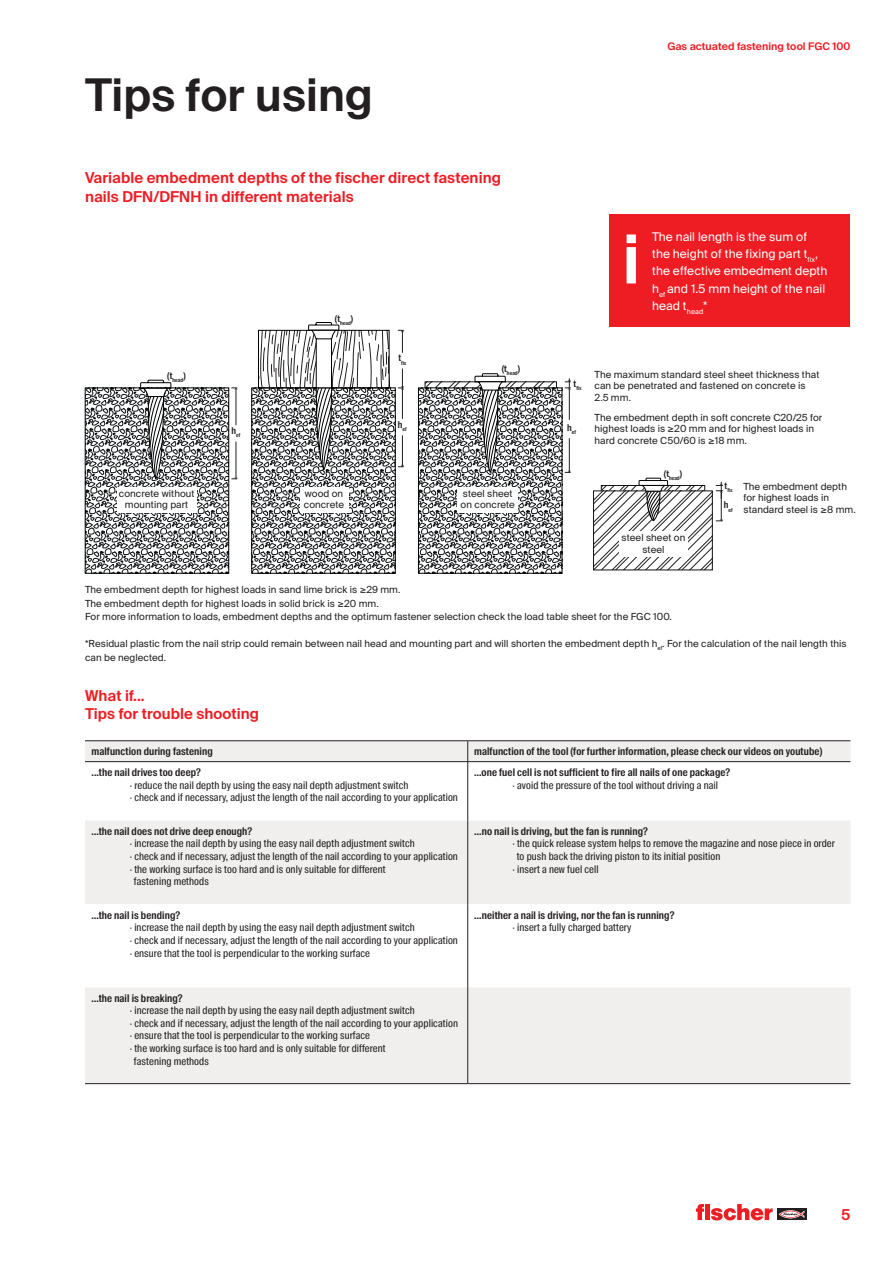
<style>
.page{position:relative;width:893px;height:1263px;background:#fff}
.page>*{position:absolute;margin:0;border:0;box-sizing:border-box;transform-origin:0 0}
.t1{font:600 67.5px "fischerstrong";color:#fff}
.t2{font:600 45px "fischerstrong";letter-spacing:.005em;color:#231f20}
.t3{font:600 15px/18.8px "fischerstrong";letter-spacing:.005em;color:#ee1d23}
.t4{font:12px/17.2px "fischerstrong";letter-spacing:.005em;color:#fff}
.t5{font:10.5px/12.6px "fischerstrong Cond";letter-spacing:.01em;color:#231f20}
.t6{font:600 10.5px "fischerstrong Cond";letter-spacing:.01em;color:#231f20}
.t7{font:600 10.5px "fischerstrong";letter-spacing:.005em;color:#ee1d23}
.t8{font:9.75px/11.7px "fischerstrong";letter-spacing:.005em;color:#231f20}
.t9{font:600 9.45px "fischerstrong Cond";color:#231f20}
.t10{font:600 5.4px "fischerstrong Cond";color:#231f20}
</style>
<div class="page">
<svg style="left:777px;top:1208px;width:29px;height:12px"></svg>
<svg style="left:779px;top:1210px;width:25px;height:8px"></svg>
<svg style="left:696px;top:1204px;width:77px;height:16px"></svg>
<div style="left:85px;top:741px;width:765px;height:342px;background:#f0efed"></div>
<svg style="left:85px;top:762px;width:765px;height:225px"></svg>
<svg style="left:467px;top:741px;width:1px;height:20px"></svg>
<hr style="left:85px;top:761px;width:383px;height:1px;background:#231f20">
<hr style="left:468px;top:761px;width:382px;height:1px;background:#231f20">
<hr style="left:467px;top:762px;width:1px;height:58px;background:#231f20">
<hr style="left:467px;top:820px;width:1px;height:84px;background:#231f20">
<hr style="left:467px;top:904px;width:1px;height:83px;background:#231f20">
<hr style="left:467px;top:987px;width:1px;height:96px;background:#231f20">
<hr style="left:85px;top:740px;width:383px;height:1px;background:#231f20">
<hr style="left:468px;top:740px;width:382px;height:1px;background:#231f20">
<hr style="left:85px;top:1083px;width:383px;height:1px;background:#231f20">
<hr style="left:468px;top:1083px;width:382px;height:1px;background:#231f20">
<svg style="left:85px;top:380px;width:153px;height:193px"></svg>
<svg style="left:252px;top:322px;width:319px;height:251px"></svg>
<svg style="left:593px;top:478px;width:130px;height:93px"></svg>
<div style="left:117px;top:487px;width:80px;height:25px;background:#fff"></div>
<div style="left:300px;top:487px;width:48px;height:25px;background:#fff"></div>
<div style="left:458px;top:487px;width:60px;height:25px;background:#fff"></div>
<div style="left:619px;top:531px;width:68px;height:26px;background:#fff"></div>
<div style="left:609px;top:215px;width:241px;height:112px;background:#ee1d23"></div>
<h2 class="t2" style="left:85px;top:70px;width:289px">Tips for using</h2>
<p class="t7" style="left:667px;top:41px;width:185px">Gas actuated fastening tool FGC 100</p>
<h3 class="t3" style="left:85px;top:168px;width:417px">Variable embedment depths of the fischer direct fastening nails DFN/DFNH in different materials</h3>
<p class="t10" style="left:167px;top:377px;width:20px"><sup>(t</sup>head<sup>)</sup></p>
<p class="t10" style="left:335px;top:320px;width:20px"><sup>(t</sup>head<sup>)</sup></p>
<p class="t10" style="left:398px;top:359px;width:10px"><sup>t</sup>fix</p>
<p class="t10" style="left:502px;top:370px;width:20px"><sup>(t</sup>head<sup>)</sup></p>
<p class="t10" style="left:574px;top:385px;width:10px"><sup>t</sup>fix</p>
<p class="t10" style="left:398px;top:426px;width:10px"><sup>h</sup>ef</p>
<p class="t9" style="left:567px;top:422px;width:6px">h</p>
<p class="t9" style="left:232px;top:425px;width:6px">h</p>
<p class="t10" style="left:572px;top:429px;width:6px">ef</p>
<p class="t10" style="left:236px;top:432px;width:6px">ef</p>
<p class="t8" style="left:119px;top:487px;width:77px;text-align:center">concrete without mounting part</p>
<p class="t8" style="left:304px;top:487px;width:42px">wood on concrete</p>
<p class="t8" style="left:461px;top:487px;width:56px">steel sheet on concrete</p>
<h1 class="t1" style="left:622px;top:221px;width:19px">i</h1>
<p class="t4" style="left:652px;top:228px;width:177px">The nail length is the sum of the height of the fixing part t<sub>fix</sub>, the effective embedment depth h<sub>ef</sub> and 1.5 mm height of the nail head t<sub>head</sub>*</p>
<p class="t8" style="left:595px;top:368px;width:226px">The maximum standard steel sheet thickness that can be penetrated and fastened on concrete is<br>2.5 mm.</p>
<p class="t8" style="left:595px;top:411px;width:229px">The embedment depth in soft concrete C20/25 for highest loads is ≥20 mm and for highest loads in hard concrete C50/60 is ≥18 mm.</p>
<p class="t10" style="left:664px;top:475px;width:20px"><sup>(t</sup>head<sup>)</sup></p>
<p class="t10" style="left:725px;top:487px;width:10px"><sup>t</sup>fix</p>
<p class="t10" style="left:724px;top:506px;width:10px"><sup>h</sup>ef</p>
<p class="t8" style="left:743px;top:480px;width:114px">The embedment depth for highest loads in standard steel is ≥8 mm.</p>
<p class="t8" style="left:622px;top:532px;width:65px;text-align:center">steel sheet on steel</p>
<p class="t8" style="left:85px;top:583px;width:588px;line-height:13.5px">The embedment depth for highest loads in sand lime brick is ≥29 mm.<br>The embedment depth for highest loads in solid brick is ≥20 mm.<br>For more information to loads, embedment depths and the optimum fastener selection check the load table sheet for the FGC 100.</p>
<p class="t8" style="left:85px;top:637px;width:763px;line-height:13.5px">*Residual plastic from the nail strip could remain between nail head and mounting part and will shorten the embedment depth h<sub>ef</sub>. For the calculation of the nail length this can be neglected.</p>
<h3 class="t3" style="left:85px;top:686px;width:176px">What if...<br>Tips for trouble shooting</h3>
<p class="t6" style="left:91px;top:745px;width:123px">malfunction during fastening</p>
<p class="t6" style="left:474px;top:745px;width:350px">malfunction of the tool (for further information, please check our videos on youtube)</p>
<p class="t6" style="left:91px;top:766px;width:111px">...the nail drives too deep?</p>
<p class="t5" style="left:130px;top:779px;width:330px">· reduce the nail depth by using the easy nail depth adjustment switch<br>· check and if necessary, adjust the length of the nail according to your application</p>
<p class="t6" style="left:474px;top:766px;width:258px">…one fuel cell is not sufficient to fire all nails of one package?</p>
<p class="t5" style="left:512px;top:779px;width:207px">· avoid the pressure of the tool without driving a nail</p>
<p class="t6" style="left:91px;top:825px;width:162px">…the nail does not drive deep enough?</p>
<p class="t5" style="left:130px;top:838px;width:286px">· increase the nail depth by using the easy nail depth adjustment switch</p>
<p class="t5" style="left:130px;top:850px;width:330px">· check and if necessary, adjust the length of the nail according to your application</p>
<p class="t5" style="left:130px;top:863px;width:258px">· the working surface is too hard and is only suitable for different</p>
<p class="t5" style="left:134px;top:875px;width:77px">fastening methods</p>
<p class="t6" style="left:91px;top:909px;width:90px">…the nail is bending?</p>
<p class="t5" style="left:130px;top:922px;width:330px">· increase the nail depth by using the easy nail depth adjustment switch<br>· check and if necessary, adjust the length of the nail according to your application · ensure that the tool is perpendicular to the working surface</p>
<p class="t6" style="left:91px;top:992px;width:93px">…the nail is breaking?</p>
<p class="t5" style="left:130px;top:1004px;width:286px">· increase the nail depth by using the easy nail depth adjustment switch</p>
<p class="t5" style="left:130px;top:1017px;width:330px">· check and if necessary, adjust the length of the nail according to your application</p>
<p class="t5" style="left:130px;top:1030px;width:242px">· ensure that the tool is perpendicular to the working surface</p>
<p class="t5" style="left:130px;top:1042px;width:258px">· the working surface is too hard and is only suitable for different</p>
<p class="t5" style="left:134px;top:1055px;width:77px">fastening methods</p>
<p class="t6" style="left:474px;top:825px;width:175px">…no nail is driving, but the fan is running?</p>
<p class="t5" style="left:512px;top:838px;width:324px">· the quick release system helps to remove the magazine and nose piece in order</p>
<p class="t5" style="left:517px;top:850px;width:205px">to push back the driving piston to its initial position</p>
<p class="t5" style="left:512px;top:863px;width:88px">· insert a new fuel cell</p>
<p class="t6" style="left:474px;top:909px;width:202px">…neither a nail is driving, nor the fan is running?</p>
<p class="t5" style="left:512px;top:922px;width:121px">· insert a fully charged battery</p>
<h3 class="t3" style="left:841px;top:1206px;width:11px">5</h3>
</div>
